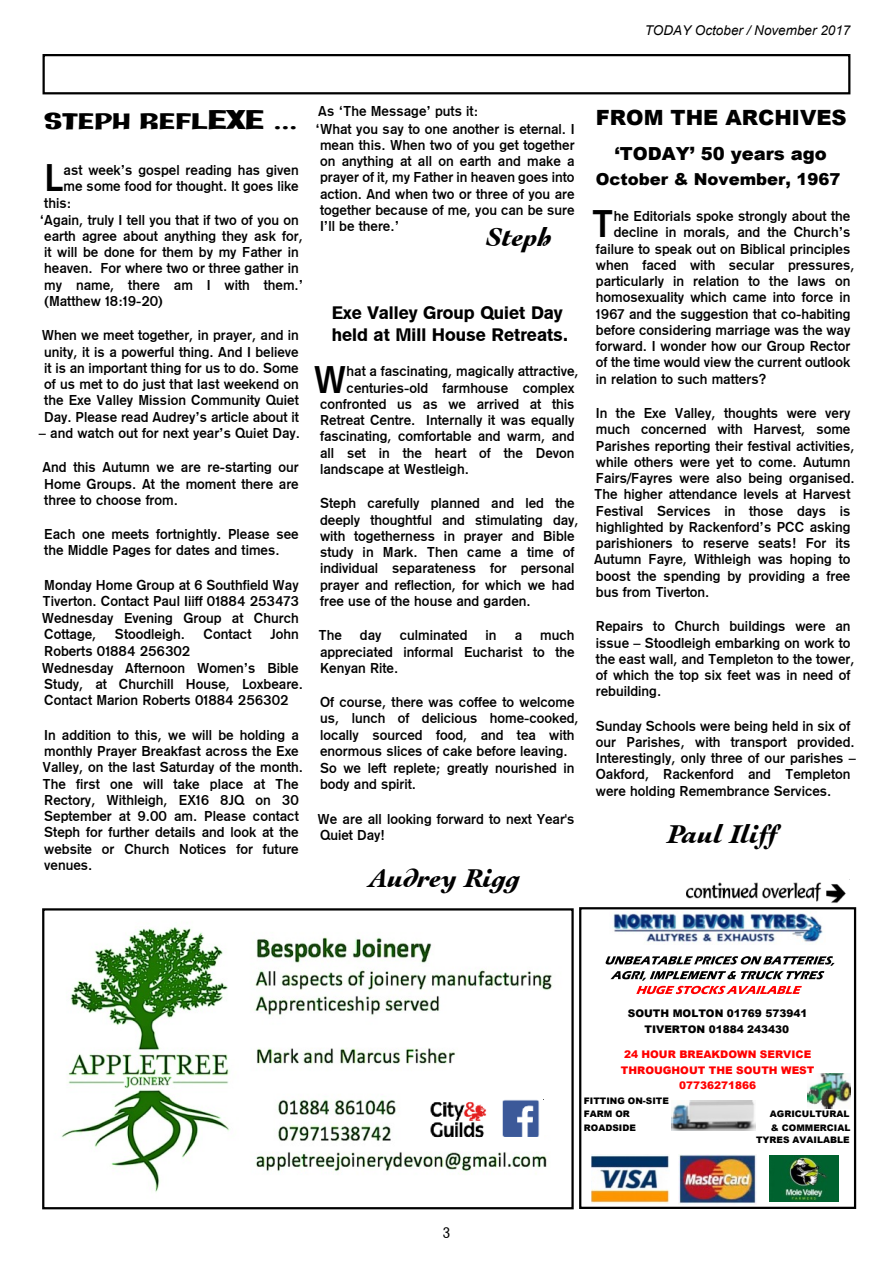
<style>
.page{position:relative;width:893px;height:1263px;background:#fff}
.page>*{position:absolute;margin:0;border:0;box-sizing:border-box;transform-origin:0 0}
.t1{font:38.25px "Gothic 725 BT Bold A";color:#000}
.t2{font:italic 900 27px "Engraver Oldsty 205 BT";color:#000}
.t3{font:22.5px "Java Kick BTN Ext";color:#000}
.t4{font:900 21px "Arial";color:#000}
.t5{font:18px/22.5px "Gothic 725 BT Black A";color:#000}
.t6{font:900 18px "Arial";color:#000}
.t7{font:900 16.5px "Arial";color:#000}
.t8{font:15px "Gothic 720 BT Roman B";color:#000}
.t9{font:14.25px/16.2px "Gothic 725 BT Bold A";color:#000}
.t10{font:italic 13.5px "Arial";color:#000}
.t11{font:900 10.5px/15.8px "Arial";color:#f00;text-align:center}
.t12{font:900 10.5px/15.8px "Arial";color:#000;text-align:center}
.t13{font:900 9px/13.6px "Arial";color:#000}
.s1{font-size:27px}
.s2{font-size:24px}
</style>
<div class="page">
<div style="left:43px;top:54px;width:807px;height:40px;border:2px solid #000"></div>
<img style="left:686px;top:879px;width:164px;height:24px">
<div style="left:579px;top:907px;width:277px;height:302px;border:2px solid #000"></div>
<svg style="left:606px;top:956px;width:229px;height:38px"></svg>
<img style="left:61px;top:927px;width:491px;height:265px">
<div style="left:42px;top:908px;width:532px;height:301px;border:2px solid #000"></div>
<div style="left:413px;top:1076px;width:150px;height:59px;background:#fff"></div>
<img style="left:425px;top:1099px;width:119px;height:41px">
<img style="left:613px;top:911px;width:210px;height:33px">
<img style="left:807px;top:1073px;width:44px;height:35px">
<img style="left:679px;top:1154px;width:77px;height:50px">
<img style="left:769px;top:1155px;width:69px;height:47px">
<img style="left:672px;top:1100px;width:84px;height:31px">
<img style="left:592px;top:1154px;width:78px;height:50px">
<p class="t10" style="left:645px;top:25px;width:207px">TODAY October / November 2017</p>
<h3 class="t3" style="left:44px;top:107px;width:254px">STEPH REFL<span class="s1">EXE</span> <span class="s2">…</span></h3>
<h1 class="t1" style="left:44px;top:162px;width:21px">L</h1>
<p class="t9" style="left:64px;top:163px;width:237px">ast week’s gospel reading has given</p>
<p class="t9" style="left:64px;top:179px;width:237px">me some food for thought. It goes like</p>
<p class="t9" style="left:44px;top:196px;width:29px">this:</p>
<p class="t9" style="left:40px;top:213px;width:260px">‘Again, truly I tell you that if two of you on</p>
<p class="t9" style="left:44px;top:229px;width:260px">earth agree about anything they ask for,</p>
<p class="t9" style="left:44px;top:245px;width:256px">it will be done for them by my Father in</p>
<p class="t9" style="left:44px;top:262px;width:256px">heaven. For where two or three gather in</p>
<p class="t9" style="left:44px;top:278px;width:260px">my name, there am I with them.’</p>
<p class="t9" style="left:44px;top:294px;width:120px">(Matthew 18:19-20)</p>
<p class="t9" style="left:42px;top:329px;width:259px;text-align:justify">When we meet together, in prayer, and in unity, it is a powerful thing. And I believe it is an important thing for us to do. Some of us met to do just that last weekend on the Exe Valley Mission Community Quiet Day. Please read Audrey’s article about it</p>
<p class="t9" style="left:39px;top:426px;width:263px">– and watch out for next year’s Quiet Day.</p>
<p class="t9" style="left:42px;top:460px;width:258px;text-align:justify">And this Autumn we are re-starting our Home Groups. At the moment there are three to choose from.</p>
<p class="t9" style="left:44px;top:527px;width:256px">Each one meets fortnightly. Please see the Middle Pages for dates and times.</p>
<p class="t9" style="left:42px;top:578px;width:259px;text-align:justify">Monday Home Group at 6 Southfield Way Tiverton. Contact Paul Iiiff 01884 253473<br>Wednesday Evening Group at Church Cottage,</p>
<p class="t9" style="left:115px;top:628px;width:72px">Stoodleigh.</p>
<p class="t9" style="left:204px;top:628px;width:49px">Contact</p>
<p class="t9" style="left:270px;top:628px;width:30px">John</p>
<p class="t9" style="left:42px;top:644px;width:263px">Roberts 01884 256302<br>Wednesday Afternoon Women’s Bible<br>Study, at Churchill House, Loxbeare.<br>Contact Marion Roberts 01884 256302</p>
<p class="t9" style="left:43px;top:728px;width:262px">In addition to this, we will be holding a monthly Prayer Breakfast across the Exe Valley, on the last Saturday of the month.<br>The first one will take place at The Rectory, Withleigh, EX16 8JQ on 30<br>September at 9.00 am. Please contact Steph for further details and look at the website or Church Notices for future venues.</p>
<p class="t9" style="left:318px;top:105px;width:161px">As ‘The Message’ puts it:</p>
<p class="t9" style="left:316px;top:122px;width:260px">‘What you say to one another is eternal. I</p>
<p class="t9" style="left:320px;top:138px;width:256px">mean this. When two of you get together</p>
<p class="t9" style="left:320px;top:154px;width:256px">on anything at all on earth and make a</p>
<p class="t9" style="left:320px;top:170px;width:256px">prayer of it, my Father in heaven goes into</p>
<p class="t9" style="left:320px;top:187px;width:256px">action. And when two or three of you are</p>
<p class="t9" style="left:320px;top:203px;width:256px">together because of me, you can be sure</p>
<p class="t9" style="left:320px;top:219px;width:81px">I’ll be there.’</p>
<h2 class="t2" style="left:487px;top:225px;width:68px">Steph</h2>
<p class="t5" style="left:332px;top:303px;width:238px">Exe Valley Group Quiet Day held at Mill House Retreats.</p>
<h1 class="t1" style="left:313px;top:364px;width:35px">W</h1>
<p class="t9" style="left:347px;top:365px;width:234px">hat a fascinating, magically attractive,</p>
<p class="t9" style="left:347px;top:381px;width:230px">centuries-old farmhouse complex</p>
<p class="t9" style="left:320px;top:397px;width:256px">confronted us as we arrived at this</p>
<p class="t9" style="left:320px;top:413px;width:256px">Retreat Centre. Internally it was equally</p>
<p class="t9" style="left:320px;top:430px;width:256px">fascinating, comfortable and warm, and</p>
<p class="t9" style="left:320px;top:446px;width:256px">all set in the heart of the Devon</p>
<p class="t9" style="left:320px;top:462px;width:150px">landscape at Westleigh.</p>
<p class="t9" style="left:320px;top:496px;width:260px">Steph carefully planned and led the deeply thoughtful and stimulating day, with togetherness in prayer and Bible study in Mark. Then came a time of individual separateness for personal prayer and reflection, for which we had free use of the house and garden.</p>
<p class="t9" style="left:318px;top:628px;width:25px">The</p>
<p class="t9" style="left:360px;top:628px;width:23px">day</p>
<p class="t9" style="left:400px;top:628px;width:69px">culminated</p>
<p class="t9" style="left:486px;top:628px;width:13px">in</p>
<p class="t9" style="left:515px;top:628px;width:9px">a</p>
<p class="t9" style="left:320px;top:628px;width:256px;text-align:justify;text-indent:220px">much appreciated informal Eucharist to the Kenyan Rite.</p>
<p class="t9" style="left:320px;top:695px;width:260px">Of course, there was coffee to welcome us, lunch of delicious home-cooked, locally sourced food, and tea with enormous slices of cake before leaving.<br>So we left replete; greatly nourished in body and spirit.</p>
<p class="t9" style="left:318px;top:812px;width:258px">We are all looking forward to next Year's<br>Quiet Day!</p>
<h2 class="t2" style="left:370px;top:866px;width:152px">Audrey Rigg</h2>
<h3 class="t4" style="left:596px;top:110px;width:252px">FROM THE ARCHIVES</h3>
<p class="t6" style="left:615px;top:147px;width:213px">‘TODAY’ 50 years ago</p>
<p class="t7" style="left:596px;top:173px;width:246px">October &amp; November, 1967</p>
<h1 class="t1" style="left:591px;top:208px;width:24px">T</h1>
<p class="t9" style="left:614px;top:209px;width:238px">he Editorials spoke strongly about the</p>
<p class="t9" style="left:614px;top:225px;width:238px">decline in morals, and the Church’s</p>
<p class="t9" style="left:596px;top:242px;width:256px">failure to speak out on Biblical principles</p>
<p class="t9" style="left:596px;top:258px;width:260px">when faced with secular pressures,</p>
<p class="t9" style="left:596px;top:274px;width:256px">particularly in relation to the laws on</p>
<p class="t9" style="left:596px;top:291px;width:256px">homosexuality which came into force in</p>
<p class="t9" style="left:596px;top:307px;width:256px">1967 and the suggestion that co-habiting</p>
<p class="t9" style="left:596px;top:323px;width:256px">before considering marriage was the way</p>
<p class="t9" style="left:596px;top:339px;width:256px">forward. I wonder how our Group Rector</p>
<p class="t9" style="left:596px;top:356px;width:256px">of the time would view the current outlook</p>
<p class="t9" style="left:596px;top:372px;width:172px">in relation to such matters?</p>
<p class="t9" style="left:594px;top:406px;width:262px">In the Exe Valley, thoughts were very much concerned with Harvest, some Parishes reporting their festival activities, while others were yet to come. Autumn Fairs/Fayres were also being organised.<br>The higher attendance levels at Harvest Festival Services in those days is highlighted by Rackenford’s PCC asking parishioners to reserve seats! For its Autumn Fayre, Withleigh was hoping to boost the spending by providing a free bus from Tiverton.</p>
<p class="t9" style="left:596px;top:619px;width:260px">Repairs to Church buildings were an issue – Stoodleigh embarking on work to the east wall, and Templeton to the tower, of which the top six feet was in need of rebuilding.</p>
<p class="t9" style="left:596px;top:719px;width:261px">Sunday Schools were being held in six of our Parishes, with transport provided.<br>Interestingly, only three of our parishes – Oakford, Rackenford and Templeton were holding Remembrance Services.</p>
<h2 class="t2" style="left:668px;top:822px;width:111px">Paul Iliff</h2>
<p class="t8" style="left:443px;top:1227px;width:9px">3</p>
<p class="t12" style="left:628px;top:1007px;width:181px">SOUTH MOLTON 01769 573941<br>TIVERTON 01884 243430</p>
<p class="t11" style="left:621px;top:1047px;width:195px">24 HOUR BREAKDOWN SERVICE<br>THROUGHOUT THE SOUTH WEST<br>07736271866</p>
<p class="t13" style="left:584px;top:1094px;width:86px">FITTING ON-SITE<br>FARM OR</p>
<p class="t13" style="left:770px;top:1108px;width:81px">AGRICULTURAL</p>
<p class="t13" style="left:584px;top:1122px;width:54px">ROADSIDE</p>
<p class="t13" style="left:756px;top:1122px;width:96px;line-height:12.8px;text-align:right">&amp; COMMERCIAL<br>TYRES AVAILABLE</p>
</div>
